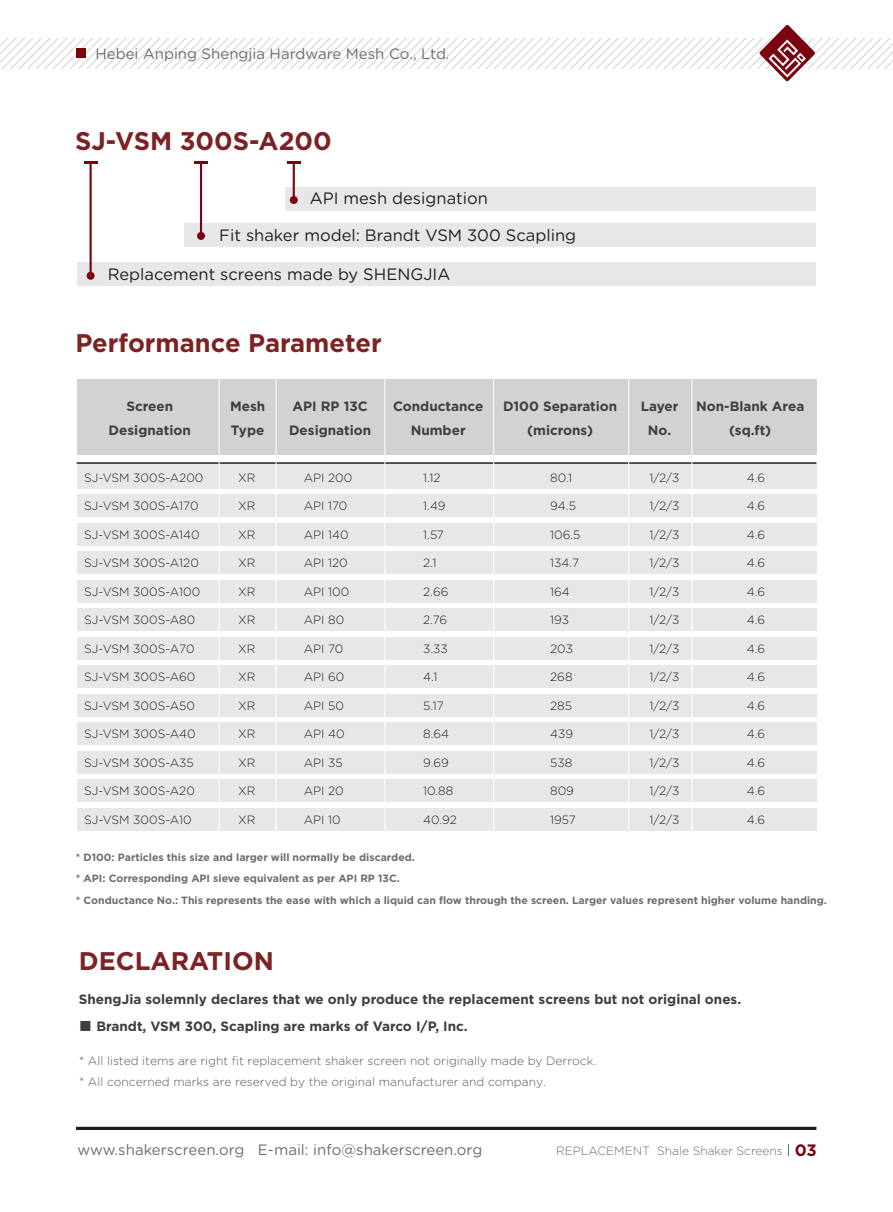
<style>
.page{position:relative;width:893px;height:1212px;background:#fff}
.page>*{position:absolute;margin:0;border:0;box-sizing:border-box;transform-origin:0 0}
.t1{font:700 25.5px "Gotham";color:#7d2224}
.t2{font:16.5px "Gotham Rounded";color:#231f20}
.t3{font:15px "Gotham Rounded";color:#6c6d70}
.t4{font:700 13.5px/24.5px "Gotham";color:#3e3e3f;text-align:center}
.t5{font:300 12px "Gotham Rounded";color:#231f20}
.t6{font:300 12px/21.3px "Gotham Rounded";color:#57585a}
.t7{font:300 12px "Gotham Rounded";color:#6c6d70}
.t8{font:700 10.5px/21.3px "Gotham";color:#6c6d70}
.s1{font-family:"Adobe Song Std";font-weight:300}
.s2{font-family:"Gotham";font-weight:700;font-size:16.5px;color:#7a030f}
</style>
<div class="page">
<svg style="left:0;top:25px;width:893px;height:57px"></svg>
<hr style="left:76px;top:1127px;width:740px;height:3px;background:#231f20">
<svg style="left:788px;top:1144px;width:1px;height:12px"></svg>
<div style="left:77px;top:463px;width:739px;height:26px;background:#e6e7e9"></div>
<div style="left:77px;top:379px;width:739px;height:75px;background:#d1d2d4"></div>
<div style="left:77px;top:494px;width:739px;height:23px;background:#e6e7e9"></div>
<div style="left:77px;top:523px;width:739px;height:22px;background:#e6e7e9"></div>
<div style="left:77px;top:551px;width:739px;height:23px;background:#e6e7e9"></div>
<div style="left:77px;top:580px;width:739px;height:22px;background:#e6e7e9"></div>
<div style="left:77px;top:608px;width:739px;height:23px;background:#e6e7e9"></div>
<div style="left:77px;top:637px;width:739px;height:22px;background:#e6e7e9"></div>
<div style="left:77px;top:694px;width:739px;height:22px;background:#e6e7e9"></div>
<div style="left:77px;top:722px;width:739px;height:23px;background:#e6e7e9"></div>
<div style="left:77px;top:751px;width:739px;height:22px;background:#e6e7e9"></div>
<div style="left:77px;top:779px;width:739px;height:23px;background:#e6e7e9"></div>
<div style="left:77px;top:808px;width:739px;height:22px;background:#e6e7e9"></div>
<div style="left:77px;top:665px;width:739px;height:23px;background:#e6e7e9"></div>
<hr style="left:77px;top:462px;width:739px;height:2px;background:#231f20">
<hr style="left:219px;top:379px;width:1px;height:460px;background:#fff">
<hr style="left:276px;top:379px;width:1px;height:460px;background:#fff">
<hr style="left:384px;top:379px;width:1px;height:460px;background:#fff">
<hr style="left:493px;top:379px;width:1px;height:460px;background:#fff">
<hr style="left:628px;top:379px;width:1px;height:460px;background:#fff">
<hr style="left:691px;top:379px;width:1px;height:460px;background:#fff">
<div style="left:285px;top:187px;width:530px;height:23px;background:#e6e7e9"></div>
<div style="left:184px;top:224px;width:631px;height:23px;background:#e6e7e9"></div>
<div style="left:77px;top:262px;width:738px;height:24px;background:#e6e7e9"></div>
<hr style="left:90px;top:162px;width:2px;height:114px;background:#7a030f">
<svg style="left:84px;top:161px;width:14px;height:2px"></svg>
<div style="left:87px;top:272px;width:8px;height:8px;background:#7a030f;border-radius:50%"></div>
<hr style="left:200px;top:162px;width:2px;height:74px;background:#7a030f">
<svg style="left:194px;top:161px;width:14px;height:2px"></svg>
<div style="left:197px;top:232px;width:8px;height:8px;background:#7a030f;border-radius:50%"></div>
<hr style="left:293px;top:162px;width:2px;height:38px;background:#7a030f">
<svg style="left:287px;top:161px;width:14px;height:2px"></svg>
<div style="left:290px;top:196px;width:8px;height:8px;background:#7a030f;border-radius:50%"></div>
<p class="t3" style="left:95px;top:43px;width:356px">Hebei Anping Shengjia Hardware Mesh Co., Ltd.</p>
<h1 class="t1" style="left:75px;top:126px;width:258px">SJ-VSM 300S-A200</h1>
<h2 class="t2" style="left:310px;top:187px;width:180px">API mesh designation</h2>
<h2 class="t2" style="left:219px;top:224px;width:358px">Fit shaker model: Brandt VSM 300 Scapling</h2>
<h2 class="t2" style="left:108px;top:263px;width:344px">Replacement screens made by SHENGJIA</h2>
<h1 class="t1" style="left:75px;top:328px;width:308px">Performance Parameter</h1>
<p class="t4" style="left:109px;top:393px;width:84px">Screen<br>Designation</p>
<p class="t4" style="left:230px;top:393px;width:37px;text-align:left">Mesh<br>Type</p>
<p class="t4" style="left:289px;top:393px;width:84px;text-align:left">API RP 13C<br>Designation</p>
<p class="t4" style="left:393px;top:393px;width:92px">Conductance<br>Number</p>
<p class="t4" style="left:503px;top:393px;width:116px">D100 Separation (microns)</p>
<p class="t4" style="left:641px;top:393px;width:39px">Layer<br>No.</p>
<p class="t4" style="left:696px;top:393px;width:110px">Non-Blank Area (sq.ft)</p>
<p class="t5" style="left:84px;top:469px;width:121px">SJ-VSM 300S-A200</p>
<p class="t5" style="left:84px;top:498px;width:116px">SJ-VSM 300S-A170</p>
<p class="t5" style="left:84px;top:526px;width:117px">SJ-VSM 300S-A140</p>
<p class="t5" style="left:84px;top:555px;width:116px">SJ-VSM 300S-A120</p>
<p class="t5" style="left:84px;top:583px;width:118px">SJ-VSM 300S-A100</p>
<p class="t5" style="left:84px;top:612px;width:113px">SJ-VSM 300S-A80</p>
<p class="t5" style="left:84px;top:640px;width:112px">SJ-VSM 300S-A70</p>
<p class="t5" style="left:84px;top:669px;width:113px">SJ-VSM 300S-A60</p>
<p class="t5" style="left:84px;top:697px;width:112px">SJ-VSM 300S-A50</p>
<p class="t5" style="left:84px;top:726px;width:113px">SJ-VSM 300S-A40</p>
<p class="t5" style="left:84px;top:754px;width:111px">SJ-VSM 300S-A35</p>
<p class="t5" style="left:84px;top:783px;width:112px">SJ-VSM 300S-A20</p>
<p class="t5" style="left:84px;top:811px;width:109px">SJ-VSM 300S-A10</p>
<p class="t5" style="left:649px;top:469px;width:32px">1/2/3</p>
<p class="t5" style="left:649px;top:498px;width:32px">1/2/3</p>
<p class="t5" style="left:649px;top:526px;width:32px">1/2/3</p>
<p class="t5" style="left:649px;top:555px;width:32px">1/2/3</p>
<p class="t5" style="left:649px;top:583px;width:32px">1/2/3</p>
<p class="t5" style="left:649px;top:612px;width:32px">1/2/3</p>
<p class="t5" style="left:649px;top:640px;width:32px">1/2/3</p>
<p class="t5" style="left:649px;top:669px;width:32px">1/2/3</p>
<p class="t5" style="left:649px;top:697px;width:32px">1/2/3</p>
<p class="t5" style="left:649px;top:726px;width:32px">1/2/3</p>
<p class="t5" style="left:649px;top:754px;width:32px">1/2/3</p>
<p class="t5" style="left:649px;top:783px;width:32px">1/2/3</p>
<p class="t5" style="left:649px;top:811px;width:32px">1/2/3</p>
<p class="t5" style="left:747px;top:469px;width:20px">4.6</p>
<p class="t5" style="left:747px;top:498px;width:20px">4.6</p>
<p class="t5" style="left:747px;top:526px;width:20px">4.6</p>
<p class="t5" style="left:747px;top:555px;width:20px">4.6</p>
<p class="t5" style="left:747px;top:583px;width:20px">4.6</p>
<p class="t5" style="left:747px;top:612px;width:20px">4.6</p>
<p class="t5" style="left:747px;top:640px;width:20px">4.6</p>
<p class="t5" style="left:747px;top:669px;width:20px">4.6</p>
<p class="t5" style="left:747px;top:697px;width:20px">4.6</p>
<p class="t5" style="left:747px;top:726px;width:20px">4.6</p>
<p class="t5" style="left:747px;top:754px;width:20px">4.6</p>
<p class="t5" style="left:747px;top:783px;width:20px">4.6</p>
<p class="t5" style="left:747px;top:811px;width:20px">4.6</p>
<p class="t8" style="left:76px;top:846px;width:752px">* D100: Particles this size and larger will normally be discarded.<br>* API: Corresponding API sieve equivalent as per API RP 13C.<br>* Conductance No.: This represents the ease with which a liquid can flow through the screen. Larger values represent higher volume handing.</p>
<p class="t5" style="left:304px;top:469px;width:50px">API 200</p>
<p class="t5" style="left:304px;top:498px;width:45px">API 170</p>
<p class="t5" style="left:304px;top:526px;width:46px">API 140</p>
<p class="t5" style="left:304px;top:555px;width:46px">API 120</p>
<p class="t5" style="left:304px;top:583px;width:47px">API 100</p>
<p class="t5" style="left:304px;top:612px;width:42px">API 80</p>
<p class="t5" style="left:304px;top:640px;width:41px">API 70</p>
<p class="t5" style="left:304px;top:669px;width:42px">API 60</p>
<p class="t5" style="left:304px;top:697px;width:42px">API 50</p>
<p class="t5" style="left:304px;top:726px;width:42px">API 40</p>
<p class="t5" style="left:304px;top:754px;width:40px">API 35</p>
<p class="t5" style="left:304px;top:783px;width:41px">API 20</p>
<p class="t5" style="left:304px;top:811px;width:38px">API 10</p>
<p class="t5" style="left:550px;top:469px;width:24px">80.1</p>
<p class="t5" style="left:550px;top:498px;width:27px">94.5</p>
<p class="t5" style="left:550px;top:526px;width:32px">106.5</p>
<p class="t5" style="left:550px;top:555px;width:30px">134.7</p>
<p class="t5" style="left:550px;top:583px;width:21px">164</p>
<p class="t5" style="left:550px;top:612px;width:20px">193</p>
<p class="t5" style="left:550px;top:640px;width:24px">203</p>
<p class="t5" style="left:550px;top:669px;width:24px">268</p>
<p class="t5" style="left:550px;top:697px;width:23px">285</p>
<p class="t5" style="left:550px;top:726px;width:24px">439</p>
<p class="t5" style="left:550px;top:754px;width:24px">538</p>
<p class="t5" style="left:550px;top:783px;width:25px">809</p>
<p class="t5" style="left:550px;top:811px;width:27px">1957</p>
<p class="t5" style="left:423px;top:469px;width:19px">1.12</p>
<p class="t5" style="left:423px;top:498px;width:24px">1.49</p>
<p class="t5" style="left:423px;top:526px;width:22px">1.57</p>
<p class="t5" style="left:423px;top:555px;width:15px">2.1</p>
<p class="t5" style="left:423px;top:583px;width:27px">2.66</p>
<p class="t5" style="left:423px;top:612px;width:26px">2.76</p>
<p class="t5" style="left:423px;top:640px;width:26px">3.33</p>
<p class="t5" style="left:423px;top:669px;width:16px">4.1</p>
<p class="t5" style="left:423px;top:697px;width:22px">5.17</p>
<p class="t5" style="left:423px;top:726px;width:27px">8.64</p>
<p class="t5" style="left:423px;top:754px;width:27px">9.69</p>
<p class="t5" style="left:423px;top:783px;width:32px">10.88</p>
<p class="t5" style="left:423px;top:811px;width:35px">40.92</p>
<p class="t5" style="left:238px;top:469px;width:19px">XR</p>
<p class="t5" style="left:238px;top:498px;width:19px">XR</p>
<p class="t5" style="left:238px;top:526px;width:19px">XR</p>
<p class="t5" style="left:238px;top:555px;width:19px">XR</p>
<p class="t5" style="left:238px;top:583px;width:19px">XR</p>
<p class="t5" style="left:238px;top:612px;width:19px">XR</p>
<p class="t5" style="left:238px;top:640px;width:19px">XR</p>
<p class="t5" style="left:238px;top:669px;width:19px">XR</p>
<p class="t5" style="left:238px;top:697px;width:19px">XR</p>
<p class="t5" style="left:238px;top:726px;width:19px">XR</p>
<p class="t5" style="left:238px;top:754px;width:19px">XR</p>
<p class="t5" style="left:238px;top:783px;width:19px">XR</p>
<p class="t5" style="left:238px;top:811px;width:19px">XR</p>
<h1 class="t1" style="left:79px;top:946px;width:196px">DECLARATION</h1>
<p class="t4" style="left:79px;top:986px;width:664px">ShengJia solemnly declares that we only produce the replacement screens but not original ones.</p>
<p class="t4" style="left:79px;top:1014px;width:390px"><span class="s1">■</span> Brandt, VSM 300, Scapling are marks of Varco I/P, Inc.</p>
<p class="t6" style="left:79px;top:1049px;width:518px">* All listed items are right fit replacement shaker screen not originally made by Derrock. * All concerned marks are reserved by the original manufacturer and company.</p>
<p class="t3" style="left:77px;top:1139px;width:406px">www.shakerscreen.org E-mail: info@shakerscreen.org</p>
<p class="t7" style="left:556px;top:1142px;width:262px">REPLACEMENT Shale Shaker Screens <span class="s2">03</span></p>
</div>
